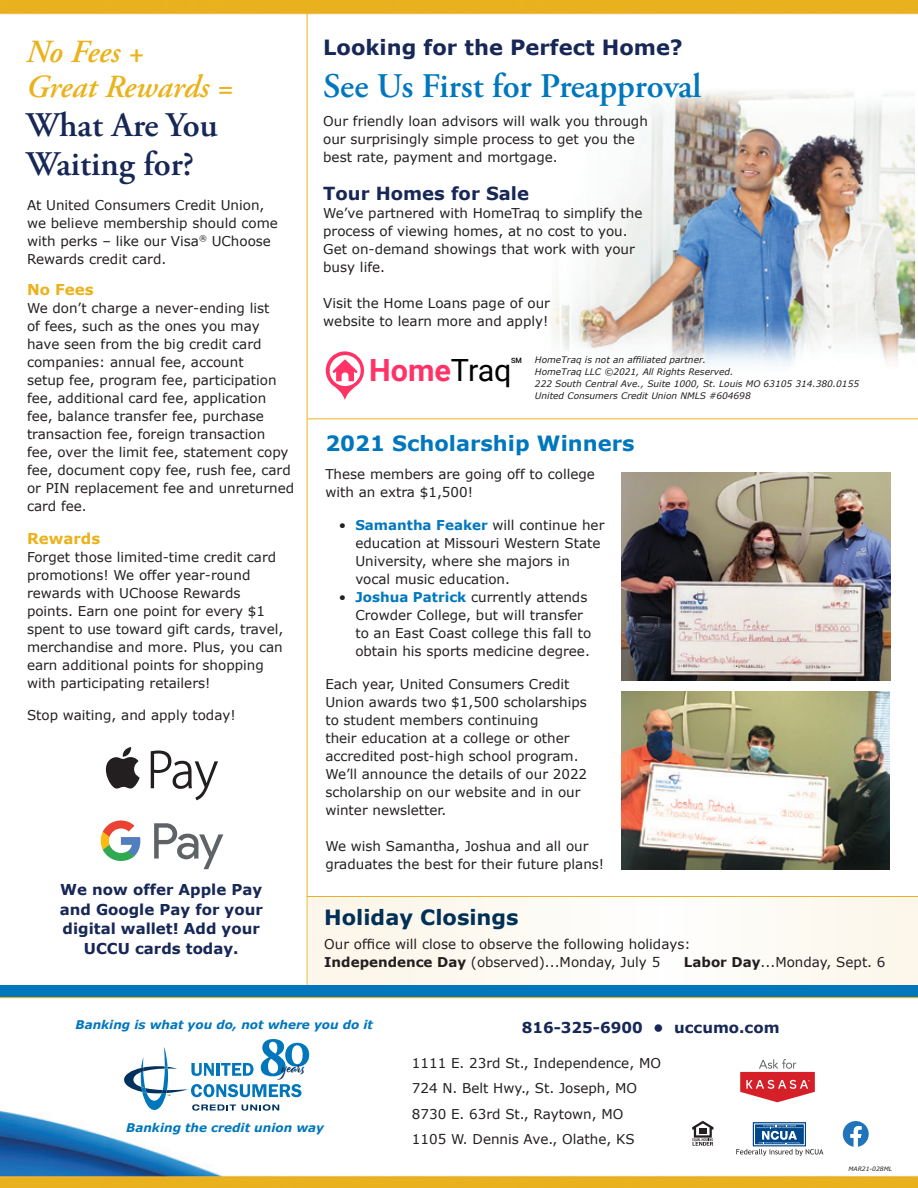
<style>
.page{position:relative;width:918px;height:1188px;background:#fff}
.page>*{position:absolute;margin:0;border:0;box-sizing:border-box;transform-origin:0 0}
.Headline_2{font:600 34.5px "Adobe Garamond Pro";color:#0077bd}
.Headline_2-2{font:600 34.5px "Adobe Garamond Pro";color:#172756}
.Headline_2-3{font:italic 600 32.1px "Adobe Garamond Pro";color:#ebb21c}
.t1{font:700 30.6px "Roboto";color:#ff3367}
.Subhead{font:700 21px "Verdana";color:#172756}
.Subhead-2{font:700 21px "Verdana";color:#0077bd}
.Subhead-3{font:700 21px "Verdana";color:#003057}
.subhead_3{font:700 18px "Verdana";color:#172756}
.t2{font:15.9px "Modish";color:#003260}
.pullout_text{font:700 15px "Verdana";color:#172756}
.subhead_3-2{font:700 15px "Verdana";color:#172756}
.subhead_3-3{font:700 15px "Verdana";color:#ebb21c}
.bullet_text{font:13.5px/18px "Verdana";color:#231f20}
.tagline_top{font:italic 700 12px "Verdana";color:#0077bd}
.Tagline_bottom{font:italic 700 12px "Verdana";color:#0077bd}
.Footnote{font:italic 9px "Verdana";color:#231f20}
.t3{font:500 7.35px "Roboto";color:#000}
.Footnote-2{font:italic 6px "Verdana";color:#231f20}
.s1{font-weight:400;color:#000}
.s2{font-weight:700;color:#0077bd}
.s3{font-weight:700}
</style>
<div class="page">
<img style="left:0;top:0;width:918px;height:1188px">
<img style="left:503px;top:41px;width:412px;height:379px">
<svg style="left:752px;top:1122px;width:55px;height:3px"></svg>
<div style="left:754px;top:1124px;width:51px;height:21px;background:#6a94bb"></div>
<svg style="left:736px;top:1125px;width:87px;height:31px"></svg>
<svg style="left:692px;top:1121px;width:21px;height:25px"></svg>
<svg style="left:843px;top:1121px;width:26px;height:26px"></svg>
<svg style="left:124px;top:1039px;width:185px;height:72px"></svg>
<div style="left:740px;top:1056px;width:75px;height:16px;background:#fff"></div>
<svg style="left:740px;top:1059px;width:75px;height:43px"></svg>
<hr style="left:307px;top:8px;width:1px;height:978px;background:#ebb21c">
<hr style="left:0;top:995px;width:918px;height:3px;background:#ebb21c">
<div style="left:308px;top:897px;width:610px;height:89px;background:#fdfaf2"></div>
<hr style="left:308px;top:418px;width:610px;height:1px;background:#ebb21c">
<hr style="left:307px;top:896px;width:611px;height:1px;background:#ebb21c">
<div style="left:0;top:986px;width:918px;height:11px;background:#0077bd"></div>
<img style="left:621px;top:472px;width:270px;height:208px">
<img style="left:622px;top:691px;width:268px;height:179px">
<svg style="left:325px;top:351px;width:39px;height:49px"></svg>
<svg style="left:106px;top:747px;width:34px;height:42px"></svg>
<svg style="left:151px;top:751px;width:67px;height:49px"></svg>
<svg style="left:154px;top:823px;width:69px;height:46px"></svg>
<svg style="left:101px;top:820px;width:39px;height:41px"></svg>
<p class="Headline_2-3" style="left:26px;top:33px;width:120px">No Fees +</p>
<p class="Headline_2-3" style="left:26px;top:68px;width:209px">Great Rewards =</p>
<p class="Headline_2-2" style="left:26px;top:105px;width:193px">What Are You</p>
<p class="Headline_2-2" style="left:26px;top:144px;width:169px">Waiting for?</p>
<p class="bullet_text" style="left:27px;top:196px;width:239px">At United Consumers Credit Union,</p>
<p class="bullet_text" style="left:27px;top:214px;width:252px">we believe membership should come with perks – like our Visa<sup>®</sup> UChoose<br>Rewards credit card.</p>
<p class="subhead_3-3" style="left:27px;top:280px;width:68px">No Fees</p>
<p class="bullet_text" style="left:27px;top:299px;width:269px">We don’t charge a never-ending list<br>of fees, such as the ones you may have seen from the big credit card companies: annual fee, account<br>setup fee, program fee, participation fee, additional card fee, application fee, balance transfer fee, purchase transaction fee, foreign transaction fee, over the limit fee, statement copy fee, document copy fee, rush fee, card or PIN replacement fee and unreturned card fee.</p>
<p class="subhead_3-3" style="left:27px;top:529px;width:75px">Rewards</p>
<p class="bullet_text" style="left:27px;top:548px;width:258px">Forget those limited-time credit card promotions! We offer year-round rewards with UChoose Rewards points. Earn one point for every $1 spent to use toward gift cards, travel, merchandise and more. Plus, you can earn additional points for shopping with participating retailers!</p>
<p class="bullet_text" style="left:27px;top:706px;width:210px">Stop waiting, and apply today!</p>
<p class="pullout_text" style="left:60px;top:880px;width:203px">We now offer Apple Pay</p>
<p class="pullout_text" style="left:60px;top:899px;width:205px">and Google Pay for your</p>
<p class="pullout_text" style="left:63px;top:919px;width:199px">digital wallet! Add your</p>
<p class="pullout_text" style="left:84px;top:938px;width:156px">UCCU cards today.</p>
<p class="Subhead" style="left:323px;top:34px;width:361px">Looking for the Perfect Home?</p>
<p class="Headline_2" style="left:323px;top:66px;width:380px">See Us First for Preapproval</p>
<p class="bullet_text" style="left:323px;top:113px;width:326px">Our friendly loan advisors will walk you through our surprisingly simple process to get you the best rate, payment and mortgage.</p>
<p class="subhead_3" style="left:323px;top:182px;width:207px">Tour Homes for Sale</p>
<p class="bullet_text" style="left:323px;top:204px;width:321px">We’ve partnered with HomeTraq to simplify the process of viewing homes, at no cost to you.<br>Get on-demand showings that work with your busy life.</p>
<p class="bullet_text" style="left:323px;top:294px;width:228px">Visit the Home Loans page of our</p>
<p class="bullet_text" style="left:323px;top:312px;width:227px">website to learn more and apply!</p>
<p class="Footnote" style="left:535px;top:354px;width:173px">HomeTraq is not an affiliated partner.</p>
<p class="Footnote" style="left:535px;top:366px;width:200px">HomeTraq LLC ©2021, All Rights Reserved.</p>
<p class="Footnote" style="left:535px;top:378px;width:326px">222 South Central Ave., Suite 1000, St. Louis MO 63105 314.380.0155</p>
<p class="Footnote" style="left:535px;top:390px;width:217px">United Consumers Credit Union NMLS #604698</p>
<p class="Subhead-2" style="left:325px;top:429px;width:311px">2021 Scholarship Winners</p>
<p class="t1" style="left:369px;top:348px;width:144px">Home<span class="s1">Traq</span></p>
<p class="t3" style="left:511px;top:355px;width:12px">SM</p>
<p class="bullet_text" style="left:325px;top:465px;width:271px">These members are going off to college with an extra $1,500!</p>
<p class="bullet_text" style="left:355px;top:516px;width:251px;text-indent:-16px">• <span class="s2">Samantha Feaker</span> will continue her education at Missouri Western State<br>University, where she majors in vocal music education.</p>
<p class="bullet_text" style="left:355px;top:588px;width:238px;text-indent:-16px">• <span class="s2">Joshua Patrick</span> currently attends Crowder College, but will transfer to an East Coast college this fall to obtain his sports medicine degree.</p>
<p class="bullet_text" style="left:325px;top:675px;width:263px">Each year, United Consumers Credit Union awards two $1,500 scholarships to student members continuing<br>their education at a college or other accredited post-high school program.<br>We’ll announce the details of our 2022 scholarship on our website and in our winter newsletter.</p>
<p class="bullet_text" style="left:325px;top:837px;width:280px">We wish Samantha, Joshua and all our graduates the best for their future plans!</p>
<p class="Subhead-3" style="left:324px;top:904px;width:196px">Holiday Closings</p>
<p class="bullet_text" style="left:324px;top:935px;width:368px">Our office will close to observe the following holidays:</p>
<p class="bullet_text" style="left:324px;top:953px;width:337px"><span class="s3">Independence Day</span> (observed)...Monday, July 5</p>
<p class="bullet_text" style="left:684px;top:953px;width:203px"><span class="s3">Labor Day</span>...Monday, Sept. 6</p>
<p class="tagline_top" style="left:76px;top:1017px;width:299px">Banking is what you do, not where you do it</p>
<p class="t2" style="left:282px;top:1058px;width:24px">years</p>
<p class="Tagline_bottom" style="left:126px;top:1119px;width:199px">Banking the credit union way</p>
<p class="subhead_3-2" style="left:522px;top:1018px;width:259px">816-325-6900 • uccumo.com</p>
<p class="bullet_text" style="left:412px;top:1054px;width:251px">1111 E. 23rd St., Independence, MO</p>
<p class="bullet_text" style="left:412px;top:1080px;width:227px">724 N. Belt Hwy., St. Joseph, MO</p>
<p class="bullet_text" style="left:412px;top:1105px;width:213px">8730 E. 63rd St., Raytown, MO</p>
<p class="bullet_text" style="left:412px;top:1131px;width:224px">1105 W. Dennis Ave., Olathe, KS</p>
<p class="Footnote-2" style="left:849px;top:1165px;width:45px">MAR21-028ML</p>
</div>
